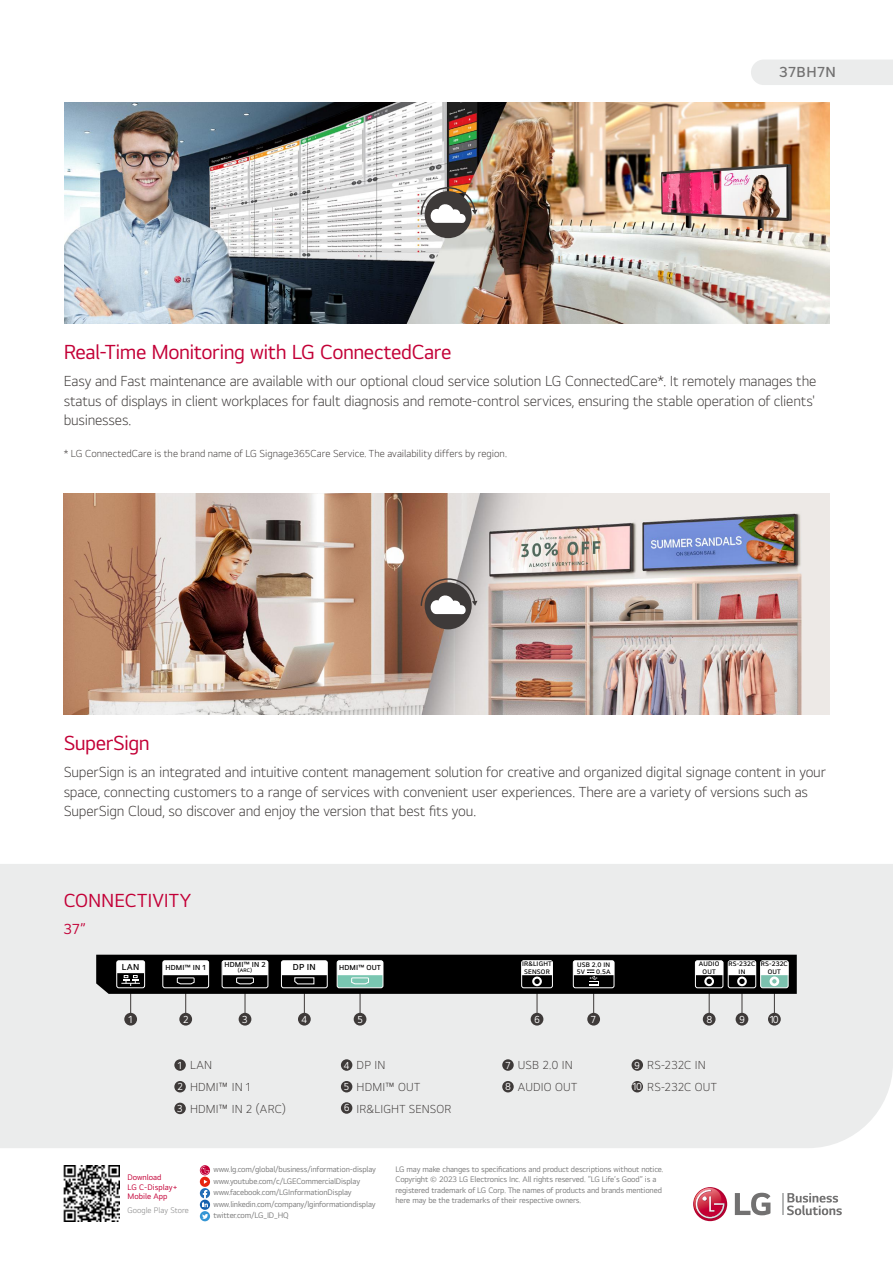
<style>
.page{position:relative;width:893px;height:1263px;background:#fff}
.page>*{position:absolute;margin:0;border:0;box-sizing:border-box;transform-origin:0 0}
.t1{font:21px "LGEI Text TTF";letter-spacing:-.025em;color:#c30037}
.t2{font:19.5px "LGEI Text TTF";letter-spacing:-.005em;color:#c30037}
.t3{font:300 15px/19.5px "LGEI Text TTF";letter-spacing:-.015em;color:#3e3a39}
.t4{font:600 15px "LGEI Text TTF";letter-spacing:.025em;color:#727171}
.t5{font:15px "LGEI Text TTF";color:#c30037}
.t6{font:300 12px/21.8px "LGEI Text TTF";letter-spacing:.015em;color:#3e3a39}
.t7{font:300 10.5px "LGEI Text TTF";color:#3e3a39}
.t8{font:10.5px "LGEI Text TTF";color:#fff;scale:.95 1}
.t9{font:600 9px "LGEI Text TTF";letter-spacing:.025em;color:#000}
.t10{font:8.25px/11.6px "LGEI Text TTF";letter-spacing:-.02em;color:#7d7d7d}
.t11{font:8.25px/9.8px "LGEI Text TTF";color:#c30037}
.t12{font:300 8.25px "LGEI Text TTF";color:#7d7d7d}
.t13{font:600 7.5px "LGEI Text TTF";letter-spacing:.02em;color:#000}
.t14{font:600 6.75px/7.5px "LGEI Text TTF";letter-spacing:.02em;color:#000;text-align:center}
.t15{font:600 5.25px "LGEI Text TTF";color:#000}
.s1{font-weight:400;font-size:10.5px;color:#fff}
</style>
<div class="page">
<div style="left:751px;top:60px;width:142px;height:25px;background:#ebecec"></div>
<img style="left:64px;top:493px;width:765px;height:221px">
<div style="left:425px;top:582px;width:47px;height:47px;background:#3e3a39;border-radius:50%"></div>
<svg style="left:420px;top:578px;width:57px;height:36px"></svg>
<img style="left:64px;top:102px;width:765px;height:221px">
<div style="left:425px;top:191px;width:47px;height:47px;background:#3e3a39;border-radius:50%"></div>
<svg style="left:420px;top:186px;width:57px;height:37px"></svg>
<div style="left:0;top:864px;width:893px;height:284px;background:#ebecec"></div>
<svg style="left:782px;top:1193px;width:60px;height:22px"></svg>
<svg style="left:735px;top:1193px;width:35px;height:22px"></svg>
<svg style="left:693px;top:1187px;width:34px;height:34px"></svg>
<svg style="left:694px;top:1188px;width:31px;height:31px"></svg>
<div style="left:200px;top:1177px;width:10px;height:10px;background:#e72410;border-radius:50%"></div>
<div style="left:200px;top:1211px;width:10px;height:10px;background:#3596d4;border-radius:50%"></div>
<svg style="left:202px;top:1214px;width:6px;height:5px"></svg>
<svg style="left:200px;top:1165px;width:10px;height:10px"></svg>
<svg style="left:201px;top:1166px;width:8px;height:8px"></svg>
<svg style="left:200px;top:1199px;width:10px;height:11px"></svg>
<svg style="left:200px;top:1180px;width:10px;height:27px"></svg>
<img style="left:64px;top:1165px;width:56px;height:56px">
<div style="left:174px;top:1059px;width:12px;height:12px;background:#3e3a39;border-radius:50%"></div>
<div style="left:174px;top:1081px;width:12px;height:11px;background:#3e3a39;border-radius:50%"></div>
<div style="left:174px;top:1103px;width:12px;height:11px;background:#3e3a39;border-radius:50%"></div>
<div style="left:341px;top:1059px;width:11px;height:12px;background:#3e3a39;border-radius:50%"></div>
<div style="left:341px;top:1081px;width:11px;height:11px;background:#3e3a39;border-radius:50%"></div>
<div style="left:341px;top:1102px;width:11px;height:12px;background:#3e3a39;border-radius:50%"></div>
<div style="left:502px;top:1059px;width:12px;height:12px;background:#3e3a39;border-radius:50%"></div>
<div style="left:502px;top:1081px;width:12px;height:11px;background:#3e3a39;border-radius:50%"></div>
<div style="left:632px;top:1059px;width:11px;height:12px;background:#3e3a39;border-radius:50%"></div>
<div style="left:632px;top:1081px;width:11px;height:11px;background:#3e3a39;border-radius:50%"></div>
<div style="left:354px;top:1013px;width:12px;height:12px;background:#3e3a39;border-radius:50%"></div>
<div style="left:298px;top:1013px;width:13px;height:12px;background:#3e3a39;border-radius:50%"></div>
<div style="left:736px;top:1013px;width:12px;height:12px;background:#3e3a39;border-radius:50%"></div>
<div style="left:531px;top:1013px;width:12px;height:12px;background:#3e3a39;border-radius:50%"></div>
<div style="left:768px;top:1013px;width:13px;height:12px;background:#3e3a39;border-radius:50%"></div>
<div style="left:703px;top:1013px;width:12px;height:12px;background:#3e3a39;border-radius:50%"></div>
<div style="left:124px;top:1013px;width:13px;height:12px;background:#3e3a39;border-radius:50%"></div>
<div style="left:179px;top:1013px;width:13px;height:12px;background:#3e3a39;border-radius:50%"></div>
<div style="left:239px;top:1013px;width:12px;height:12px;background:#3e3a39;border-radius:50%"></div>
<div style="left:587px;top:1013px;width:13px;height:12px;background:#3e3a39;border-radius:50%"></div>
<svg style="left:96px;top:955px;width:701px;height:60px;background:#7b7d7c"></svg>
<h1 class="t1" style="left:64px;top:339px;width:389px">Real-Time Monitoring with LG ConnectedCare</h1>
<p class="t4" style="left:779px;top:63px;width:58px">37BH7N</p>
<p class="t3" style="left:64px;top:371px;width:754px;text-align:justify">Easy and Fast maintenance are available with our optional cloud service solution LG ConnectedCare*. It remotely manages the status of displays in client workplaces for fault diagnosis and remote-control services, ensuring the stable operation of clients' businesses.</p>
<p class="t7" style="left:64px;top:447px;width:445px">* LG ConnectedCare is the brand name of LG Signage365Care Service. The availability differs by region.</p>
<h1 class="t1" style="left:64px;top:730px;width:88px">SuperSign</h1>
<p class="t3" style="left:64px;top:762px;width:764px">SuperSign is an integrated and intuitive content management solution for creative and organized digital signage content in your space, connecting customers to a range of services with convenient user experiences. There are a variety of versions such as<br>SuperSign Cloud, so discover and enjoy the version that best fits you.</p>
<h2 class="t2" style="left:64px;top:889px;width:129px">CONNECTIVITY</h2>
<p class="t5" style="left:64px;top:920px;width:24px">37”</p>
<p class="t9" style="left:122px;top:961px;width:19px">LAN</p>
<p class="t13" style="left:165px;top:963px;width:42px">HDMI™ IN 1</p>
<p class="t13" style="left:224px;top:960px;width:43px">HDMI™ IN 2</p>
<p class="t15" style="left:238px;top:967px;width:16px">(ARC)</p>
<p class="t13" style="left:339px;top:963px;width:43px">HDMI™ OUT</p>
<p class="t14" style="left:522px;top:960px;width:31px;text-align:left">IR&amp;LIGHT<br>SENSOR</p>
<p class="t14" style="left:728px;top:960px;width:28px">RS-232C<br>IN</p>
<p class="t14" style="left:699px;top:960px;width:22px">AUDIO<br>OUT</p>
<p class="t14" style="left:761px;top:960px;width:28px">RS-232C<br>OUT</p>
<p class="t9" style="left:293px;top:962px;width:25px">DP IN</p>
<p class="t14" style="left:577px;top:960px;width:35px;text-align:left">USB 2.0 IN<br>5V</p>
<p class="t14" style="left:596px;top:968px;width:16px">0.5A</p>
<p class="t8" style="left:128px;top:1013px;width:6px">1</p>
<p class="t8" style="left:183px;top:1013px;width:7px">2</p>
<p class="t8" style="left:242px;top:1013px;width:7px">3</p>
<p class="t8" style="left:301px;top:1013px;width:8px">4</p>
<p class="t8" style="left:357px;top:1013px;width:7px">5</p>
<p class="t8" style="left:534px;top:1013px;width:8px">6</p>
<p class="t8" style="left:591px;top:1013px;width:7px">7</p>
<p class="t8" style="left:706px;top:1013px;width:8px">8</p>
<p class="t8" style="left:739px;top:1013px;width:8px">9</p>
<p class="t8" style="left:770px;top:1013px;width:11px">10</p>
<p class="t6" style="left:177px;top:1054px;width:110px"><span class="s1">1</span> LAN<br><span class="s1">2</span> HDMI™ IN 1<br><span class="s1">3</span> HDMI™ IN 2 (ARC)</p>
<p class="t6" style="left:344px;top:1054px;width:109px"><span class="s1">4</span> DP IN<br><span class="s1">5</span> HDMI™ OUT<br><span class="s1">6</span> IR&amp;LIGHT SENSOR</p>
<p class="t6" style="left:505px;top:1054px;width:74px"><span class="s1">7</span> USB 2.0 IN<br><span class="s1">8</span> AUDIO OUT</p>
<p class="t6" style="left:632px;top:1054px;width:86px"><span class="s1">9</span> RS-232C IN<br><span class="s1">10</span> RS-232C OUT</p>
<p class="t11" style="left:128px;top:1172px;width:51px">Download<br>LG C-Display+<br>Mobile App</p>
<p class="t12" style="left:128px;top:1205px;width:63px">Google Play Store</p>
<p class="t10" style="left:213px;top:1163px;width:164px">www.lg.com/global/business/information-display www.youtube.com/c/LGECommercialDisplay www.facebook.com/LGInformationDisplay www.linkedin.com/company/lginformationdisplay twitter.com/LG_ID_HQ</p>
<p class="t10" style="left:395px;top:1163px;width:269px;line-height:10.5px">LG may make changes to specifications and product descriptions without notice.<br>Copyright © 2023 LG Electronics Inc. All rights reserved. “LG Life’s Good” is a registered trademark of LG Corp. The names of products and brands mentioned here may be the trademarks of their respective owners.</p>
</div>
